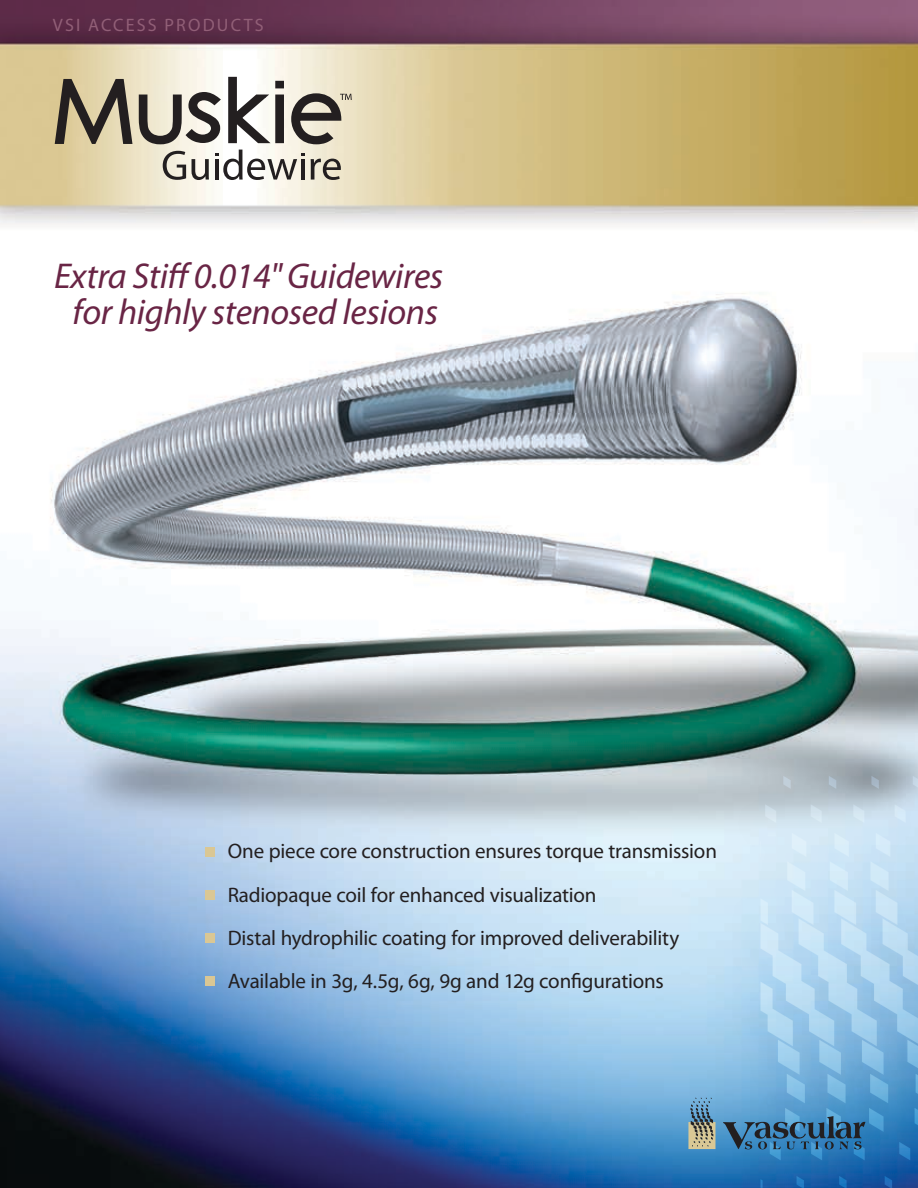
<style>
.page{position:relative;width:918px;height:1188px;background:#fff}
.page>*{position:absolute;margin:0;border:0;box-sizing:border-box;transform-origin:0 0}
.t1{font:italic 36px/36px "Myriad Pro";letter-spacing:-.01em;color:#692545;text-align:center}
.t2{font:21px "Myriad Pro";letter-spacing:-.01em;color:#231f20}
.t3{font:18px "Myriad Pro";letter-spacing:.12em;color:#915f77}
</style>
<div class="page">
<img style="left:0;top:0;width:918px;height:1188px">
<svg style="left:53px;top:75px;width:299px;height:105px"></svg>
<div style="left:729px;top:765px;width:189px;height:423px;background:#231f20;opacity:.25"></div>
<svg style="left:913px;top:776px;width:5px;height:13px"></svg>
<svg style="left:895px;top:804px;width:11px;height:19px"></svg>
<svg style="left:871px;top:776px;width:8px;height:13px"></svg>
<svg style="left:853px;top:804px;width:11px;height:19px"></svg>
<svg style="left:829px;top:776px;width:7px;height:13px"></svg>
<svg style="left:811px;top:804px;width:11px;height:19px"></svg>
<svg style="left:783px;top:776px;width:8px;height:13px"></svg>
<svg style="left:765px;top:804px;width:11px;height:19px"></svg>
<svg style="left:760px;top:1179px;width:3px;height:9px"></svg>
<svg style="left:797px;top:1176px;width:7px;height:12px"></svg>
<svg style="left:839px;top:1176px;width:8px;height:12px"></svg>
<svg style="left:885px;top:1176px;width:7px;height:12px"></svg>
<div style="left:205px;top:847px;width:9px;height:9px;background:#dac794"></div>
<div style="left:205px;top:890px;width:9px;height:9px;background:#dac794"></div>
<div style="left:205px;top:934px;width:9px;height:9px;background:#dac794"></div>
<div style="left:205px;top:977px;width:9px;height:9px;background:#dac794"></div>
<svg style="left:688px;top:1098px;width:27px;height:51px"></svg>
<svg style="left:723px;top:833px;width:195px;height:327px;background:#98c3e2"></svg>
<p class="t3" style="left:53px;top:14px;width:211px">VSI Access Products</p>
<h1 class="t1" style="left:54px;top:257px;width:391px">Extra Stiff 0.014" Guidewires for highly stenosed lesions</h1>
<p class="t2" style="left:214px;top:838px;width:504px">One piece core construction ensures torque transmission</p>
<p class="t2" style="left:214px;top:882px;width:384px">Radiopaque coil for enhanced visualization</p>
<p class="t2" style="left:214px;top:925px;width:467px">Distal hydrophilic coating for improved deliverability</p>
<p class="t2" style="left:228px;top:968px;width:438px">Available in 3g, 4.5g, 6g, 9g and 12g configurations</p>
</div>
